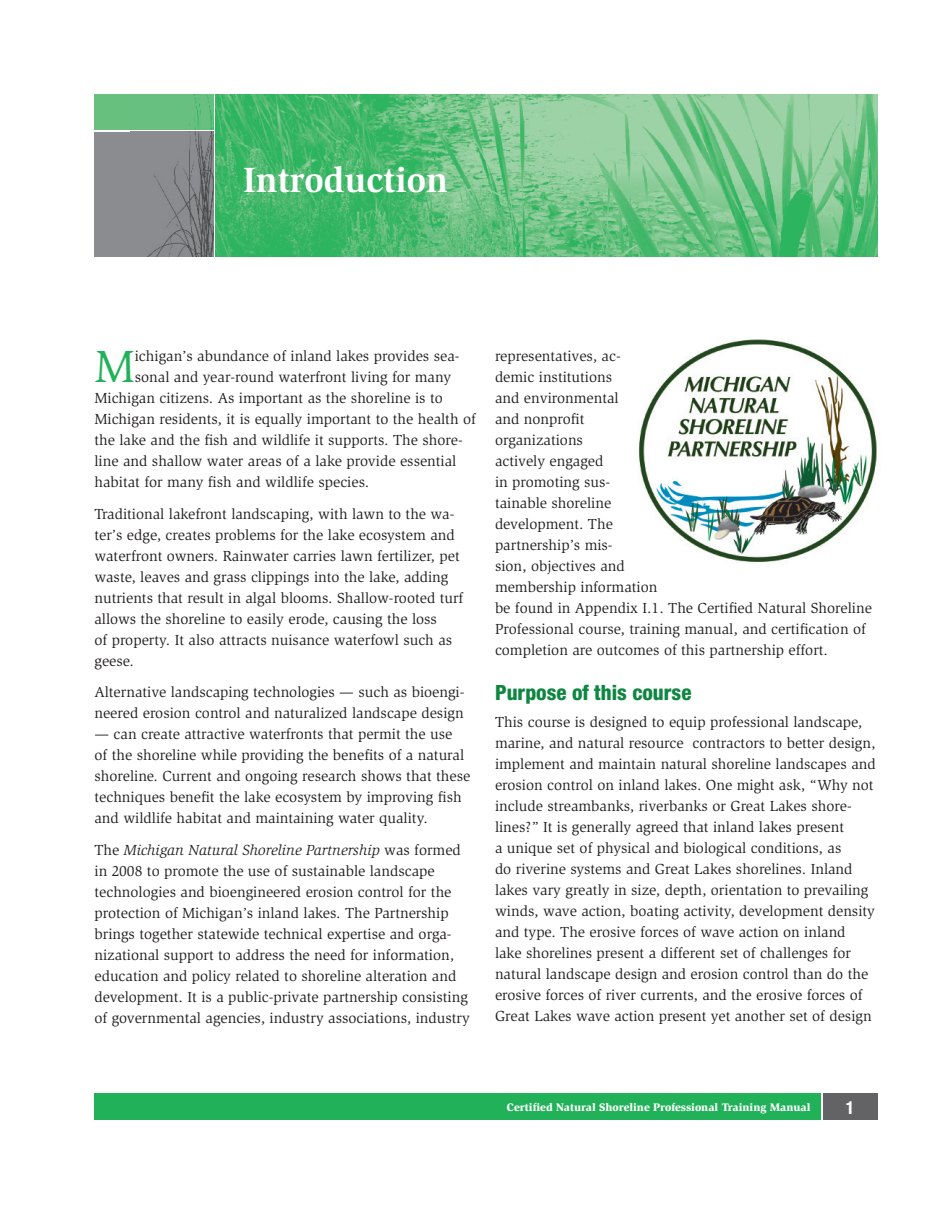
<style>
.page{position:relative;width:945px;height:1215px;background:#fff}
.page>*{position:absolute;margin:0;border:0;box-sizing:border-box;transform-origin:0 0}
.t1{font:46.35px "Slimbach";color:#21b259}
.t2{font:700 36px "Slimbach";color:#fff}
.t3{font:800 condensed 21px "Helvetica Neue";color:#0f8642}
.t4{font:700 condensed 18px "Helvetica Neue";color:#fff}
.t5{font:15px/21px "Slimbach";color:#231f20}
.t6{font:900 11.25px "Slimbach";color:#fff}
.s1{font-style:italic}
</style>
<div class="page">
<div style="left:823px;top:1094px;width:55px;height:26px;background:#636366"></div>
<div style="left:94px;top:1094px;width:727px;height:26px;background:#21b259"></div>
<img style="left:639px;top:339px;width:238px;height:223px">
<div style="left:849px;top:331px;width:55px;height:41px;background:#fff"></div>
<div style="left:94px;top:95px;width:119px;height:35px;background:#67c07e"></div>
<img style="left:189px;top:95px;width:24px;height:35px">
<img style="left:215px;top:94px;width:663px;height:163px">
<div style="left:94px;top:132px;width:119px;height:125px;background:#8a8c8f"></div>
<img style="left:147px;top:132px;width:66px;height:125px">
<p class="t2" style="left:243px;top:158px;width:207px">Introduction</p>
<p class="t1" style="left:94px;top:340px;width:42px">M</p>
<p class="t5" style="left:135px;top:346px;width:326px">ichigan’s abundance of inland lakes provides sea-</p>
<p class="t5" style="left:135px;top:367px;width:318px">sonal and year-round waterfront living for many</p>
<p class="t5" style="left:94px;top:388px;width:350px">Michigan citizens. As important as the shoreline is to</p>
<p class="t5" style="left:94px;top:409px;width:383px">Michigan residents, it is equally important to the health of</p>
<p class="t5" style="left:94px;top:430px;width:370px">the lake and the fish and wildlife it supports. The shore-</p>
<p class="t5" style="left:95px;top:451px;width:363px">line and shallow water areas of a lake provide essential</p>
<p class="t5" style="left:94px;top:472px;width:274px">habitat for many fish and wildlife species.</p>
<p class="t5" style="left:94px;top:503px;width:370px">Traditional lakefront landscaping, with lawn to the wa&shy;ter’s edge, creates problems for the lake ecosystem and waterfront owners. Rainwater carries lawn fertilizer, pet waste, leaves and grass clippings into the lake, adding nutrients that result in algal blooms. Shallow-rooted turf allows the shoreline to easily erode, causing the loss<br>of property. It also attracts nuisance waterfowl such as geese.</p>
<p class="t5" style="left:94px;top:682px;width:372px">Alternative landscaping technologies — such as bioengi&shy;neered erosion control and naturalized landscape design</p>
<p class="t5" style="left:94px;top:724px;width:377px">— can create attractive waterfronts that permit the use<br>of the shoreline while providing the benefits of a natural shoreline. Current and ongoing research shows that these techniques benefit the lake ecosystem by improving fish and wildlife habitat and maintaining water quality.</p>
<p class="t5" style="left:94px;top:839px;width:377px">The <span class="s1">Michigan Natural Shoreline Partnership</span> was formed in 2008 to promote the use of sustainable landscape technologies and bioengineered erosion control for the protection of Michigan’s inland lakes. The Partnership brings together statewide technical expertise and orga&shy;nizational support to address the need for information, education and policy related to shoreline alteration and development. It is a public-private partnership consisting of governmental agencies, industry associations, industry</p>
<p class="t5" style="left:495px;top:346px;width:378px">representatives, ac-<br>demic institutions<br>and environmental<br>and nonprofit<br>organizations<br>actively engaged<br>in promoting sus-<br>tainable shoreline<br>development. The<br>partnership’s mis-<br>sion, objectives and<br>membership information<br>be found in Appendix I. 1. The Certified Natural Shoreline<br>Professional course, training manual, and certification of completion are outcomes of this partnership effort.</p>
<p class="t3" style="left:495px;top:680px;width:198px">Purpose of this course</p>
<p class="t5" style="left:495px;top:712px;width:382px">This course is designed to equip professional landscape, marine, and natural resource contractors to better design, implement and maintain natural shoreline landscapes and erosion control on inland lakes. One might ask, “Why not include streambanks, riverbanks or Great Lakes shore&shy;lines?” It is generally agreed that inland lakes present<br>a unique set of physical and biological conditions, as<br>do riverine systems and Great Lakes shorelines. Inland lakes vary greatly in size, depth, orientation to prevailing winds, wave action, boating activity, development density and type. The erosive forces of wave action on inland lake shorelines present a different set of challenges for natural landscape design and erosion control than do the erosive forces of river currents, and the erosive forces of Great Lakes wave action present yet another set of design</p>
<p class="t6" style="left:507px;top:1101px;width:305px">Certified Natural Shoreline Professional Training Manual</p>
<p class="t4" style="left:846px;top:1097px;width:10px">1</p>
</div>
